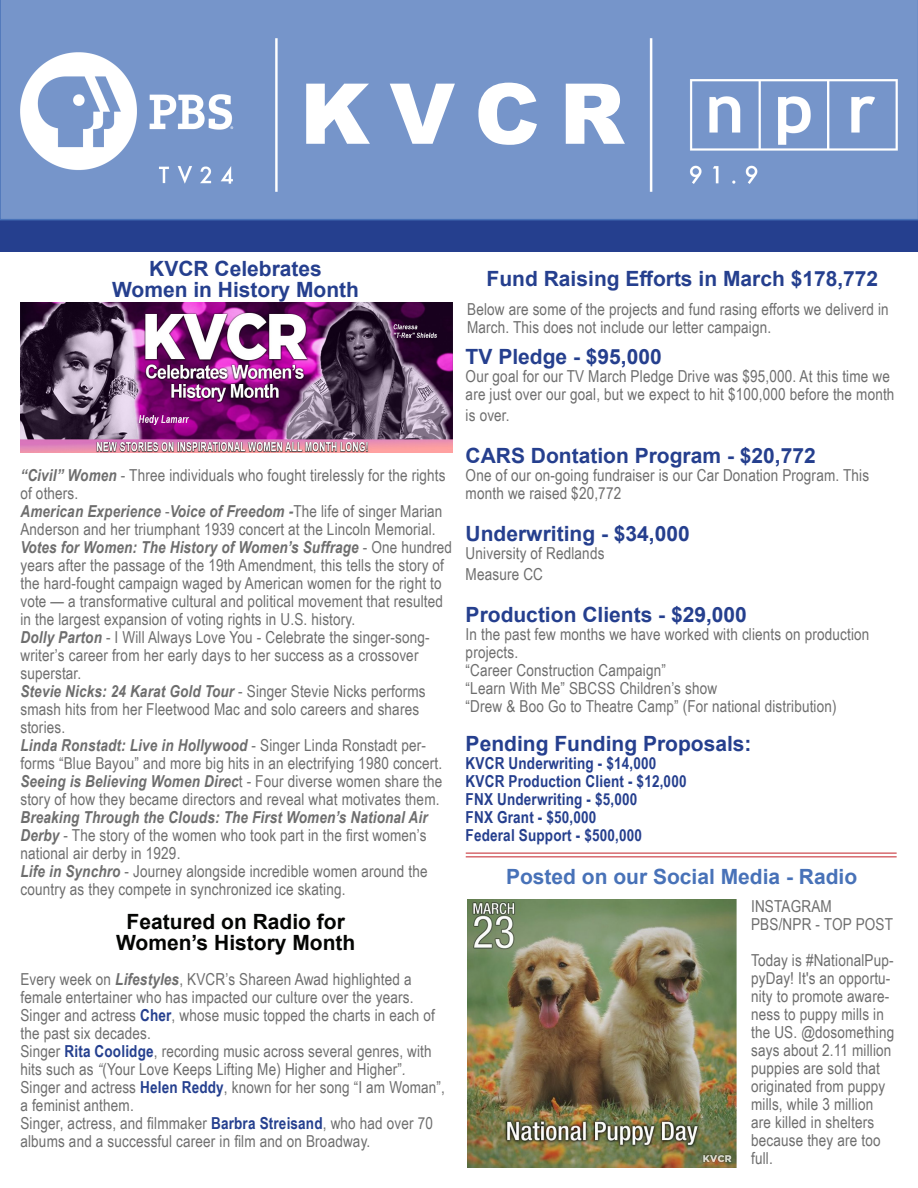
<style>
.page{position:relative;width:918px;height:1188px;background:#fff}
.page>*{position:absolute;margin:0;border:0;box-sizing:border-box;transform-origin:0 0}
.t1{font:900 84px "Arial";color:#fff}
.t2{font:700 21px "Arial";color:#253f8e}
.t3{font:700 21px "Arial";color:#040503}
.t4{font:700 21px "Arial";color:#4872b8}
.t5{font:16.5px/18px "Arial Narrow";letter-spacing:.01em;color:#6e6e6e}
.t6{font:700 16.5px "Arial Narrow";letter-spacing:.01em;color:#253f8e}
.s1{font-weight:700;font-style:italic}
.s2{font-weight:700;color:#25408f}
.s3{font-style:italic}
</style>
<div class="page">
<div style="left:0;top:220px;width:918px;height:32px;background:#253f8e"></div>
<div style="left:0;top:0;width:918px;height:220px;background:#7695ca"></div>
<img style="left:637px;top:39px;width:261px;height:152px">
<img style="left:21px;top:39px;width:279px;height:152px">
<hr style="left:466px;top:853px;width:431px;height:1px;background:#c32128">
<hr style="left:466px;top:856px;width:431px;height:1px;background:#c32128">
<img style="left:20px;top:303px;width:432px;height:149px">
<img style="left:467px;top:900px;width:270px;height:268px">
<p class="t1" style="left:300px;top:53px;width:326px">K V C R</p>
<p class="t2" style="left:149px;top:254px;width:174px">KVCR Celebrates</p>
<p class="t2" style="left:112px;top:275px;width:248px">Women in History Month</p>
<p class="t5" style="left:20px;top:465px;width:427px"><span class="s1">“Civil” Women</span> - Three individuals who fought tirelessly for the rights of others.</p>
<p class="t5" style="left:20px;top:501px;width:423px"><span class="s1">American Experience</span> -<span class="s1">Voice of Freedom -</span>The life of singer Marian<br>Anderson and her triumphant 1939 concert at the Lincoln Memorial.</p>
<p class="t5" style="left:20px;top:537px;width:433px"><span class="s1">Votes for Women: The History of Women’s Suffrage</span> - One hundred years after the passage of the 19th Amendment, this tells the story of the hard-fought campaign waged by American women for the right to vote — a transformative cultural and political movement that resulted in the largest expansion of voting rights in U.S. history.</p>
<p class="t5" style="left:20px;top:627px;width:411px"><span class="s1">Dolly Parton</span> - I Will Always Love You - Celebrate the singer-song&shy;writer’s career from her early days to her success as a crossover superstar.</p>
<p class="t5" style="left:20px;top:681px;width:407px"><span class="s1">Stevie Nicks: 24 Karat Gold Tour</span> - Singer Stevie Nicks performs smash hits from her Fleetwood Mac and solo careers and shares stories.</p>
<p class="t5" style="left:20px;top:735px;width:423px"><span class="s1">Linda Ronstadt: Live in Hollywood</span> - Singer Linda Ronstadt per&shy;forms “Blue Bayou” and more big hits in an electrifying 1980 concert.</p>
<p class="t5" style="left:20px;top:771px;width:424px"><span class="s1">Seeing is Believing Women Direc</span>t - Four diverse women share the story of how they became directors and reveal what motivates them.</p>
<p class="t5" style="left:20px;top:807px;width:409px;text-align:justify"><span class="s1">Breaking Through the Clouds: The First Women’s National Air Derby</span> - The story of the women who took part in the first women’s national air derby in 1929.</p>
<p class="t5" style="left:20px;top:861px;width:409px"><span class="s1">Life in Synchro</span> - Journey alongside incredible women around the country as they compete in synchronized ice skating.</p>
<p class="t3" style="left:127px;top:907px;width:220px">Featured on Radio for</p>
<p class="t3" style="left:116px;top:928px;width:241px">Women’s History Month</p>
<p class="t5" style="left:20px;top:969px;width:395px">Every week on <span class="s1">Lifestyles</span>, KVCR’s Shareen Awad highlighted a female entertainer who has impacted our culture over the years.</p>
<p class="t5" style="left:20px;top:1005px;width:416px">Singer and actress <span class="s2">Cher</span>, whose music topped the charts in each of the past six decades.</p>
<p class="t5" style="left:20px;top:1041px;width:413px">Singer <span class="s2">Rita Coolidge</span>, recording music across several genres, with hits such as <span class="s3">“</span>(Your Love Keeps Lifting Me) Higher and Higher”<span class="s3">.</span></p>
<p class="t5" style="left:20px;top:1077px;width:426px">Singer and actress <span class="s2">Helen Reddy</span>, known for her song “I am Woman”,</p>
<p class="t5" style="left:20px;top:1095px;width:115px">a feminist anthem.</p>
<p class="t5" style="left:20px;top:1113px;width:414px">Singer, actress, and filmmaker <span class="s2">Barbra Streisand</span>, who had over 70 albums and a successful career in film and on Broadway.</p>
<p class="t2" style="left:487px;top:264px;width:393px">Fund Raising Efforts in March $178,772</p>
<p class="t5" style="left:467px;top:299px;width:423px">Below are some of the projects and fund rasing efforts we deliverd in<br>March. This does not include our letter campaign.</p>
<p class="t2" style="left:466px;top:342px;width:198px">TV Pledge - $95,000</p>
<p class="t5" style="left:466px;top:367px;width:430px">Our goal for our TV March Pledge Drive was $95,000. At this time we are just over our goal, but we expect to hit $100,000 before the month</p>
<p class="t5" style="left:466px;top:406px;width:46px">is over.</p>
<p class="t2" style="left:466px;top:441px;width:352px">CARS Dontation Program - $20,772</p>
<p class="t5" style="left:466px;top:466px;width:405px">One of our on-going fundraiser is our Car Donation Program. This month we raised $20,772</p>
<p class="t2" style="left:466px;top:519px;width:226px">Underwriting - $34,000</p>
<p class="t5" style="left:466px;top:544px;width:140px">University of Redlands</p>
<p class="t5" style="left:466px;top:565px;width:79px">Measure CC</p>
<p class="t2" style="left:466px;top:600px;width:283px">Production Clients - $29,000</p>
<p class="t5" style="left:466px;top:625px;width:405px">In the past few months we have worked with clients on production projects.</p>
<p class="t5" style="left:466px;top:661px;width:202px">“Career Construction Campaign”</p>
<p class="t5" style="left:466px;top:679px;width:253px">“Learn With Me” SBCSS Children’s show</p>
<p class="t5" style="left:466px;top:697px;width:373px">“Drew &amp; Boo Go to Theatre Camp” (For national distribution)</p>
<p class="t2" style="left:466px;top:729px;width:287px">Pending Funding Proposals:</p>
<p class="t6" style="left:466px;top:751px;width:192px">KVCR Underwriting - $14,000</p>
<p class="t6" style="left:466px;top:769px;width:222px">KVCR Production Client - $12,000</p>
<p class="t6" style="left:466px;top:787px;width:173px">FNX Underwriting - $5,000</p>
<p class="t6" style="left:466px;top:805px;width:132px">FNX Grant - $50,000</p>
<p class="t6" style="left:466px;top:823px;width:178px">Federal Support - $500,000</p>
<p class="t4" style="left:506px;top:862px;width:353px">Posted on our Social Media - Radio</p>
<p class="t5" style="left:751px;top:896px;width:82px">INSTAGRAM</p>
<p class="t5" style="left:751px;top:914px;width:143px">PBS/NPR - TOP POST</p>
<p class="t5" style="left:751px;top:950px;width:145px">Today is #NationalPup&shy;pyDay! It's an opportu&shy;nity to promote aware&shy;ness to puppy mills in the US. @dosomething says about 2.11 million puppies are sold that originated from puppy mills, while 3 million are killed in shelters because they are too full.</p>
</div>
